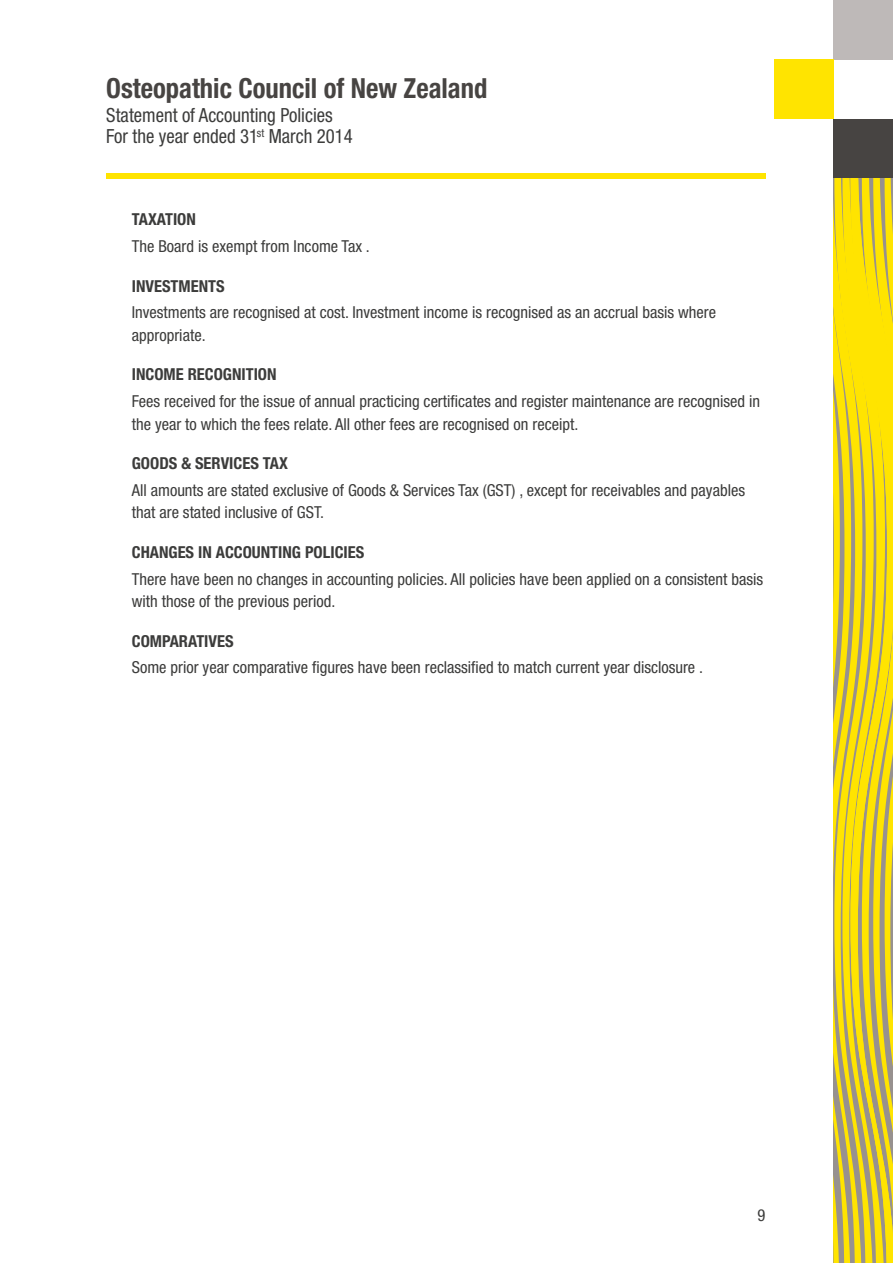
<style>
.page{position:relative;width:893px;height:1263px;background:#fff}
.page>*{position:absolute;margin:0;border:0;box-sizing:border-box;transform-origin:0 0}
.t1{font:700 condensed 27.75px "Helvetica Neue";color:#474442;scale:.96 1}
.t2{font:condensed 19.5px/21px "Helvetica Neue";color:#3c3c3b;scale:.96 1}
.t3{font:condensed 16.5px/22.5px "Helvetica Neue";color:#3c3c3b}
.t4{font:700 condensed 16.5px "Helvetica Neue";color:#3c3c3b}
</style>
<div class="page">
<div style="left:833px;top:119px;width:60px;height:60px;background:#474442"></div>
<div style="left:833px;top:0;width:60px;height:60px;background:#beb9b8"></div>
<div style="left:774px;top:60px;width:59px;height:59px;background:#ffe400"></div>
<div style="left:106px;top:173px;width:659px;height:6px;background:#ffe400"></div>
<svg style="left:833px;top:179px;width:9px;height:1084px;background:#dbc731"></svg>
<svg style="left:842px;top:179px;width:8px;height:1084px;background:#e2cd26"></svg>
<svg style="left:850px;top:179px;width:43px;height:1084px;background:#e1cc28"></svg>
<h1 class="t1" style="left:106px;top:71px;width:398px">Osteopathic Council of New Zealand</h1>
<p class="t2" style="left:106px;top:105px;width:258px">Statement of Accounting Policies<br>For the year ended 31<sup>st</sup> March 2014</p>
<p class="t4" style="left:132px;top:210px;width:66px">TAXATION</p>
<p class="t3" style="left:132px;top:235px;width:240px">The Board is exempt from Income Tax .</p>
<p class="t4" style="left:132px;top:276px;width:94px">INVESTMENTS</p>
<p class="t3" style="left:132px;top:301px;width:586px">Investments are recognised at cost. Investment income is recognised as an accrual basis where appropriate.</p>
<p class="t4" style="left:132px;top:365px;width:146px">INCOME RECOGNITION</p>
<p class="t3" style="left:132px;top:390px;width:630px">Fees received for the issue of annual practicing certificates and register maintenance are recognised in the year to which the fees relate. All other fees are recognised on receipt.</p>
<p class="t4" style="left:132px;top:453px;width:158px">GOODS &amp; SERVICES TAX</p>
<p class="t3" style="left:132px;top:479px;width:615px">All amounts are stated exclusive of Goods &amp; Services Tax (GST) , except for receivables and payables that are stated inclusive of GST.</p>
<p class="t4" style="left:132px;top:542px;width:234px">CHANGES IN ACCOUNTING POLICIES</p>
<p class="t3" style="left:132px;top:567px;width:633px">There have been no changes in accounting policies. All policies have been applied on a consistent basis with those of the previous period.</p>
<p class="t4" style="left:132px;top:631px;width:103px">COMPARATIVES</p>
<p class="t3" style="left:132px;top:656px;width:573px">Some prior year comparative figures have been reclassified to match current year disclosure .</p>
<p class="t3" style="left:757px;top:1204px;width:9px">9</p>
</div>
